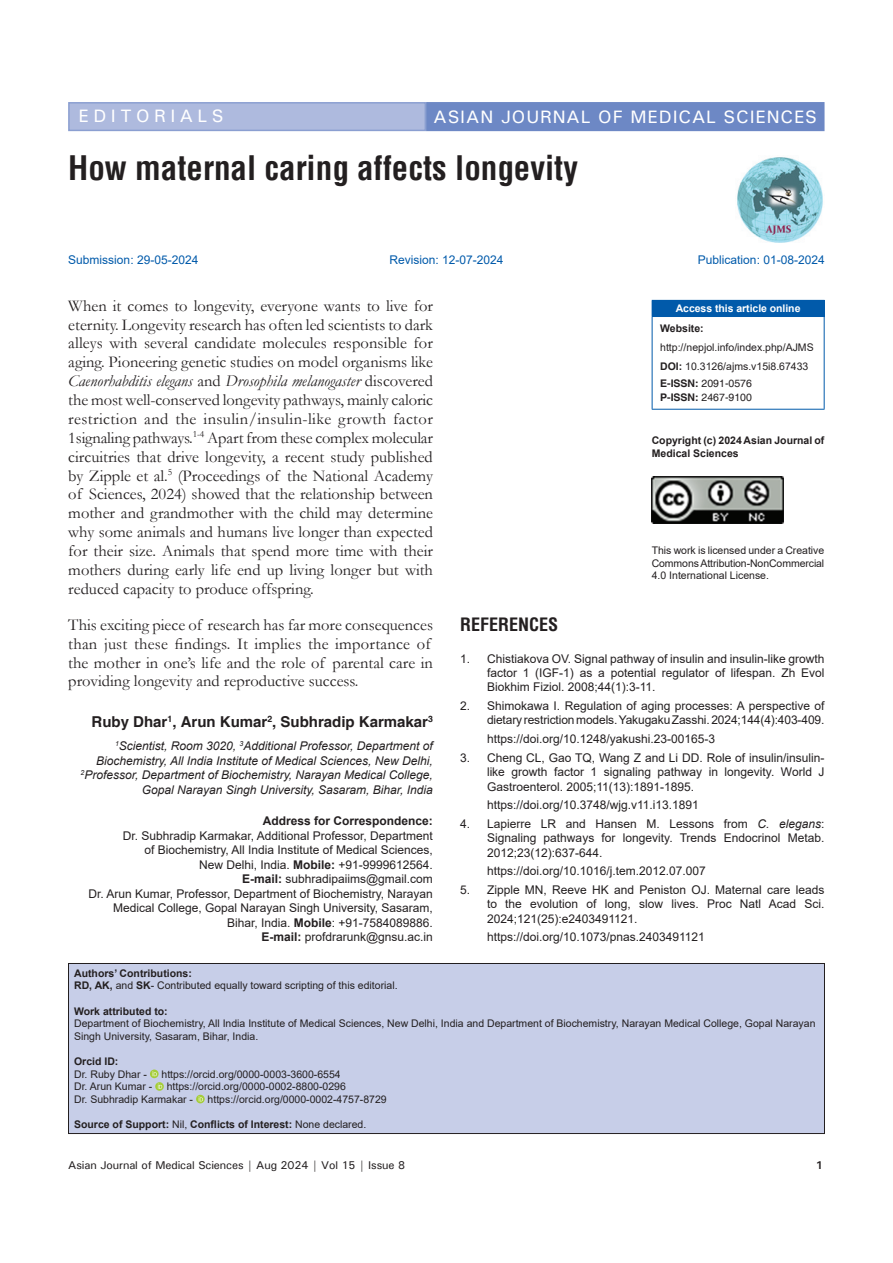
<style>
.page{position:relative;width:893px;height:1263px;background:#fff}
.page>*{position:absolute;margin:0;border:0;box-sizing:border-box;transform-origin:0 0}
.AT{font:700 condensed 33px "Helvetica";color:#231f20}
.AH{font:500 18px "Univers";letter-spacing:.05em;color:#fff}
.t1{font:700 condensed 18px "Helvetica";color:#231f20}
.AH-2{font:500 18px "Univers";letter-spacing:.25em;color:#fff}
.TX{font:16.5px/18.9px "Garamond";color:#231f20;text-align:justify}
.AU{font:700 15px "Helvetica";color:#231f20}
.REF{font:12px/14.4px "Arial";color:#231f20;text-align:justify}
.ADD{font:12px/14.5px "Arial";color:#231f20;text-align:right}
.AFF{font:italic 12px/14.5px "Arial";color:#231f20;text-align:right}
.HIS{font:12px "Arial";color:#015aaa}
.t2{font:500 11.25px "Univers";letter-spacing:-.01em;color:#231f20}
.t3{font:700 11.25px "Univers";color:#231f20}
.SRC{font:10.5px/12.6px "Arial";color:#231f20}
.SRC-2{font:700 10.5px "Arial";color:#231f20}
.License{font:10.5px/12.6px "Arial";letter-spacing:-.01em;color:#231f20;text-align:justify}
.License-2{font:700 10.5px/12.6px "Arial";color:#231f20}
.Web{font:10.5px/18.8px "Arial";color:#231f20}
.ISSN{font:10.5px/14.2px "Helvetica";color:#231f20}
.DOI{font:10.5px "Arial";color:#231f20}
.t4{font:700 10.5px "Arial";letter-spacing:-.005em;color:#fff}
.s1{font-style:italic}
.s2{font-weight:700}
.s3{font-weight:400}
</style>
<div class="page">
<img style="left:737px;top:157px;width:86px;height:86px">
<div style="left:652px;top:300px;width:172px;height:16px;background:#015aaa"></div>
<svg style="left:824px;top:301px;width:1px;height:15px"></svg>
<hr style="left:652px;top:317px;width:1px;height:92px;background:#015aaa">
<hr style="left:652px;top:316px;width:172px;height:1px;background:#015aaa">
<hr style="left:824px;top:317px;width:1px;height:92px;background:#015aaa">
<hr style="left:652px;top:409px;width:172px;height:1px;background:#015aaa">
<img style="left:652px;top:477px;width:132px;height:46px">
<div style="left:69px;top:103px;width:356px;height:27px;background:#aebade"></div>
<div style="left:68px;top:102px;width:358px;height:29px;border:2px solid #8b9fd1"></div>
<div style="left:427px;top:103px;width:397px;height:27px;background:#6d88c5"></div>
<div style="left:426px;top:102px;width:398px;height:29px;border:2px solid #6d88c5"></div>
<div style="left:68px;top:963px;width:756px;height:170px;background:#c7cee8"></div>
<svg style="left:150px;top:1069px;width:9px;height:9px"></svg>
<svg style="left:153px;top:1071px;width:4px;height:5px"></svg>
<svg style="left:155px;top:1082px;width:9px;height:9px"></svg>
<svg style="left:158px;top:1083px;width:4px;height:6px"></svg>
<svg style="left:196px;top:1095px;width:9px;height:8px"></svg>
<svg style="left:199px;top:1096px;width:4px;height:5px"></svg>
<div style="left:68px;top:963px;width:757px;height:171px;border:1px solid #231f20"></div>
<p class="AH-2" style="left:79px;top:105px;width:146px">EDITORIALS</p>
<p class="AH" style="left:434px;top:105px;width:385px">ASIAN JOURNAL OF MEDICAL SCIENCES</p>
<p class="AT" style="left:68px;top:146px;width:511px">How maternal caring affects longevity</p>
<p class="HIS" style="left:68px;top:251px;width:132px">Submission: 29-05-2024</p>
<p class="HIS" style="left:389px;top:251px;width:116px">Revision: 12-07-2024</p>
<p class="HIS" style="left:698px;top:251px;width:128px">Publication: 01-08-2024</p>
<p class="TX" style="left:68px;top:296px;width:366px">When it comes to longevity, everyone wants to live for eternity. Longevity research has often led scientists to dark alleys with several candidate molecules responsible for aging. Pioneering genetic studies on model organisms like <span class="s1">Caenorhabditis elegans</span> and <span class="s1">Drosophila melanogaster</span> discovered the most well-conserved longevity pathways, mainly caloric restriction and the insulin/insulin-like growth factor 1signaling pathways.<sup>1-4</sup> Apart from these complex molecular circuitries that drive longevity, a recent study published by Zipple et al.<sup>5</sup> (Proceedings of the National Academy of Sciences, 2024) showed that the relationship between mother and grandmother with the child may determine why some animals and humans live longer than expected for their size. Animals that spend more time with their mothers during early life end up living longer but with reduced capacity to produce offspring.</p>
<p class="TX" style="left:68px;top:615px;width:366px;text-align:left">This exciting piece of research has far more consequences than just these findings. It implies the importance of the mother in one’s life and the role of parental care in providing longevity and reproductive success.</p>
<p class="AU" style="left:92px;top:713px;width:343px">Ruby Dhar<sup>1</sup>, Arun Kumar<sup>2</sup>, Subhradip Karmakar<sup>3</sup></p>
<p class="AFF" style="left:80px;top:739px;width:354px"><sup>1</sup>Scientist, Room 3020, <sup>3</sup>Additional Professor, Department of Biochemistry, All India Institute of Medical Sciences, New Delhi, <sup>2</sup>Professor, Department of Biochemistry, Narayan Medical College, Gopal Narayan Singh University, Sasaram, Bihar, India</p>
<p class="ADD" style="left:88px;top:814px;width:346px"><span class="s2">Address for Correspondence:<br></span>Dr. Subhradip Karmakar, Additional Professor, Department<br>of Biochemistry, All India Institute of Medical Sciences,<br>New Delhi, India. <span class="s2">Mobile:</span> +91-9999612564.<br><span class="s2">E-mail:</span> subhradipaiims@gmail.com<br>Dr. Arun Kumar, Professor, Department of Biochemistry, Narayan Medical College, Gopal Narayan Singh University, Sasaram, Bihar, India. <span class="s2">Mobile</span>: +91-7584089886.<br><span class="s2">E-mail:</span> profdrarunk@gnsu.ac.in</p>
<p class="t4" style="left:676px;top:301px;width:126px">Access this article online</p>
<p class="Web" style="left:660px;top:319px;width:155px"><span class="s2">Website: </span>http://nepjol.info/index.php/AJMS</p>
<p class="DOI" style="left:660px;top:359px;width:150px"><span class="s2">DOI:</span> 10.3126/ajms.v15i8.67433</p>
<p class="ISSN" style="left:660px;top:376px;width:93px"><span class="s2">E-ISSN:</span> 2091-0576<br><span class="s2">P-ISSN:</span> 2467-9100</p>
<p class="License-2" style="left:652px;top:434px;width:174px">Copyright (c) 2024 Asian Journal of<br>Medical Sciences</p>
<p class="License" style="left:652px;top:544px;width:174px">This work is licensed under a Creative Commons Attribution-NonCommercial 4.0 International License.</p>
<h1 class="t1" style="left:460px;top:612px;width:100px">REFERENCES</h1>
<p class="REF" style="left:487px;top:651px;width:339px;text-indent:-27px">1. Chistiakova OV. Signal pathway of insulin and insulin-like growth factor 1 (IGF-1) as a potential regulator of lifespan. Zh Evol Biokhim Fiziol. 2008;44(1):3-11.</p>
<p class="REF" style="left:460px;top:699px;width:366px;text-align:right">2. Shimokawa I. Regulation of aging processes: A perspective of dietary restriction models. Yakugaku Zasshi. 2024;144(4):403-409.</p>
<p class="REF" style="left:487px;top:732px;width:230px">https://doi.org/10.1248/yakushi.23-00165-3</p>
<p class="REF" style="left:487px;top:750px;width:339px;text-indent:-27px">3. Cheng CL, Gao TQ, Wang Z and Li DD. Role of insulin/insulin&shy;like growth factor 1 signaling pathway in longevity. World J Gastroenterol. 2005;11(13):1891-1895.</p>
<p class="REF" style="left:487px;top:798px;width:213px">https://doi.org/10.3748/wjg.v11.i13.1891</p>
<p class="REF" style="left:487px;top:816px;width:339px;text-indent:-27px">4. Lapierre LR and Hansen M. Lessons from <span class="s1">C. elegans</span>:<br>Signaling pathways for longevity. Trends Endocrinol Metab.<br>2012;23(12):637-644.</p>
<p class="REF" style="left:487px;top:864px;width:220px">https://doi.org/10.1016/j.tem.2012.07.007</p>
<p class="REF" style="left:487px;top:882px;width:339px;text-indent:-27px">5. Zipple MN, Reeve HK and Peniston OJ. Maternal care leads to the evolution of long, slow lives. Proc Natl Acad Sci.<br>2024;121(25):e2403491121.</p>
<p class="REF" style="left:487px;top:930px;width:219px">https://doi.org/10.1073/pnas.2403491121</p>
<p class="SRC-2" style="left:74px;top:966px;width:119px">Authors’ Contributions:</p>
<p class="SRC" style="left:74px;top:979px;width:325px"><span class="s2">RD, AK,</span> and <span class="s2">SK</span>- Contributed equally toward scripting of this editorial.</p>
<p class="SRC-2" style="left:74px;top:1003px;width:95px">Work attributed to:</p>
<p class="SRC" style="left:74px;top:1017px;width:743px">Department of Biochemistry, All India Institute of Medical Sciences, New Delhi, India and Department of Biochemistry, Narayan Medical College, Gopal Narayan<br>Singh University, Sasaram, Bihar, India.</p>
<p class="SRC-2" style="left:74px;top:1054px;width:46px">Orcid ID:</p>
<p class="SRC" style="left:74px;top:1067px;width:74px">Dr. Ruby Dhar -</p>
<p class="SRC" style="left:161px;top:1067px;width:181px">https://orcid.org/0000-0003-3600-6554</p>
<p class="SRC" style="left:74px;top:1080px;width:80px">Dr. Arun Kumar -</p>
<p class="SRC" style="left:167px;top:1080px;width:181px">https://orcid.org/0000-0002-8800-0296</p>
<p class="SRC" style="left:74px;top:1093px;width:121px">Dr. Subhradip Karmakar -</p>
<p class="SRC" style="left:208px;top:1093px;width:181px">https://orcid.org/0000-0002-4757-8729</p>
<p class="SRC-2" style="left:74px;top:1117px;width:294px">Source of Support: <span class="s3">Nil,</span> Conflicts of Interest: <span class="s3">None declared.</span></p>
<p class="t2" style="left:68px;top:1157px;width:338px">Asian Journal of Medical Sciences | Aug 2024 | Vol 15 | Issue 8</p>
<p class="t3" style="left:816px;top:1157px;width:9px">1</p>
</div>
